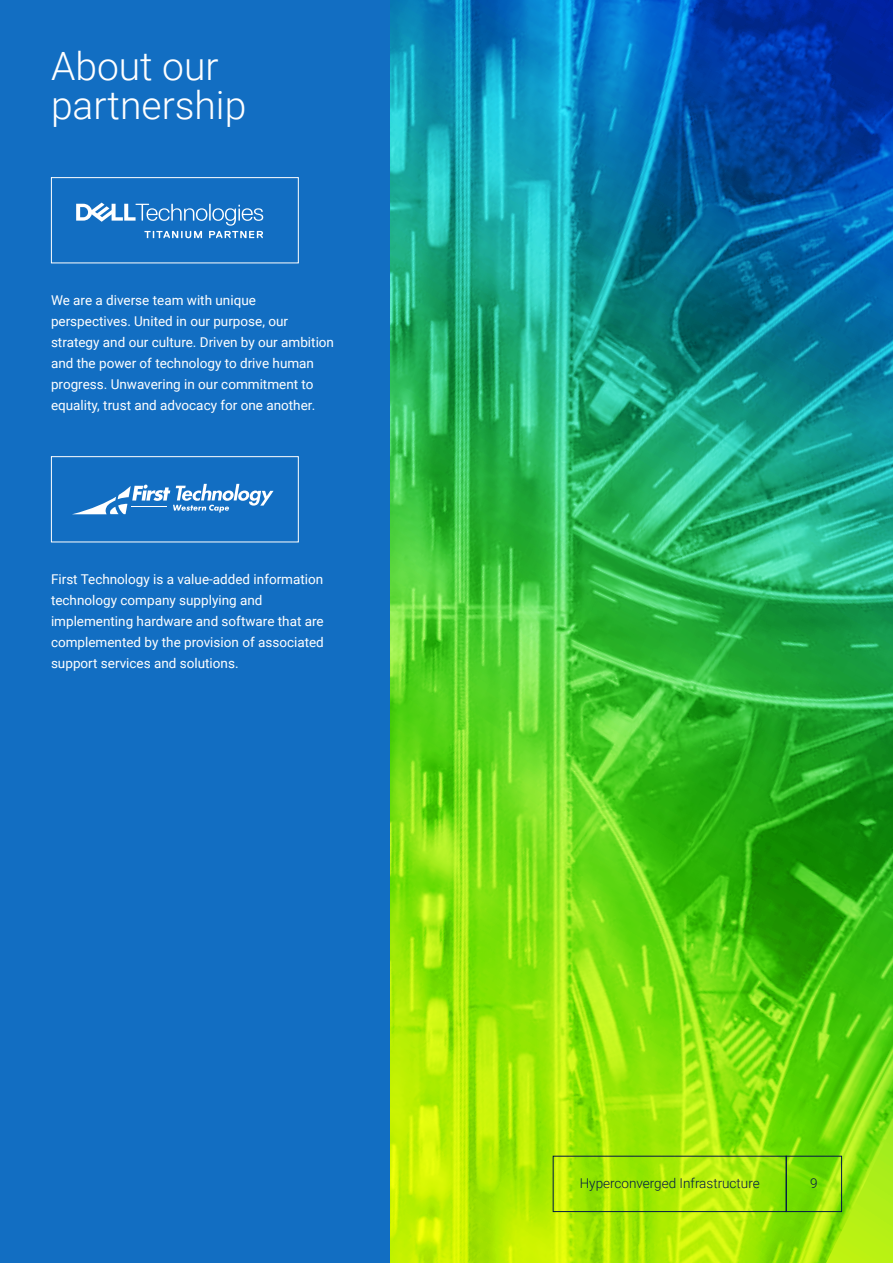
<style>
.page{position:relative;width:893px;height:1263px;background:#fff}
.page>*{position:absolute;margin:0;border:0;box-sizing:border-box;transform-origin:0 0}
.t1{font:300 39px/39px "Roboto";color:#fff}
.t2{font:13.5px/21px "Roboto";color:#fff}
.t3{font:300 13.5px "Roboto";color:#001846}
</style>
<div class="page">
<img style="left:389px;top:0;width:504px;height:1263px">
<div style="left:0;top:0;width:389px;height:1263px;background:#126ec2"></div>
<svg style="left:76px;top:203px;width:187px;height:35px"></svg>
<div style="left:51px;top:177px;width:248px;height:86px;border:1px solid #fff"></div>
<svg style="left:73px;top:484px;width:201px;height:30px"></svg>
<div style="left:51px;top:456px;width:248px;height:86px;border:1px solid #fff"></div>
<div style="left:786px;top:1156px;width:56px;height:56px;border:1px solid #001846"></div>
<div style="left:553px;top:1156px;width:234px;height:56px;border:1px solid #001846"></div>
<h1 class="t1" style="left:51px;top:45px;width:197px">About our partnership</h1>
<p class="t2" style="left:51px;top:289px;width:285px">We are a diverse team with unique perspectives. United in our purpose, our strategy and our culture. Driven by our ambition and the power of technology to drive human progress. Unwavering in our commitment to equality, trust and advocacy for one another.</p>
<p class="t2" style="left:51px;top:568px;width:274px">First Technology is a value-added information technology company supplying and implementing hardware and software that are complemented by the provision of associated support services and solutions.</p>
<p class="t3" style="left:580px;top:1174px;width:182px">Hyperconverged Infrastructure</p>
<p class="t3" style="left:810px;top:1174px;width:9px">9</p>
</div>
